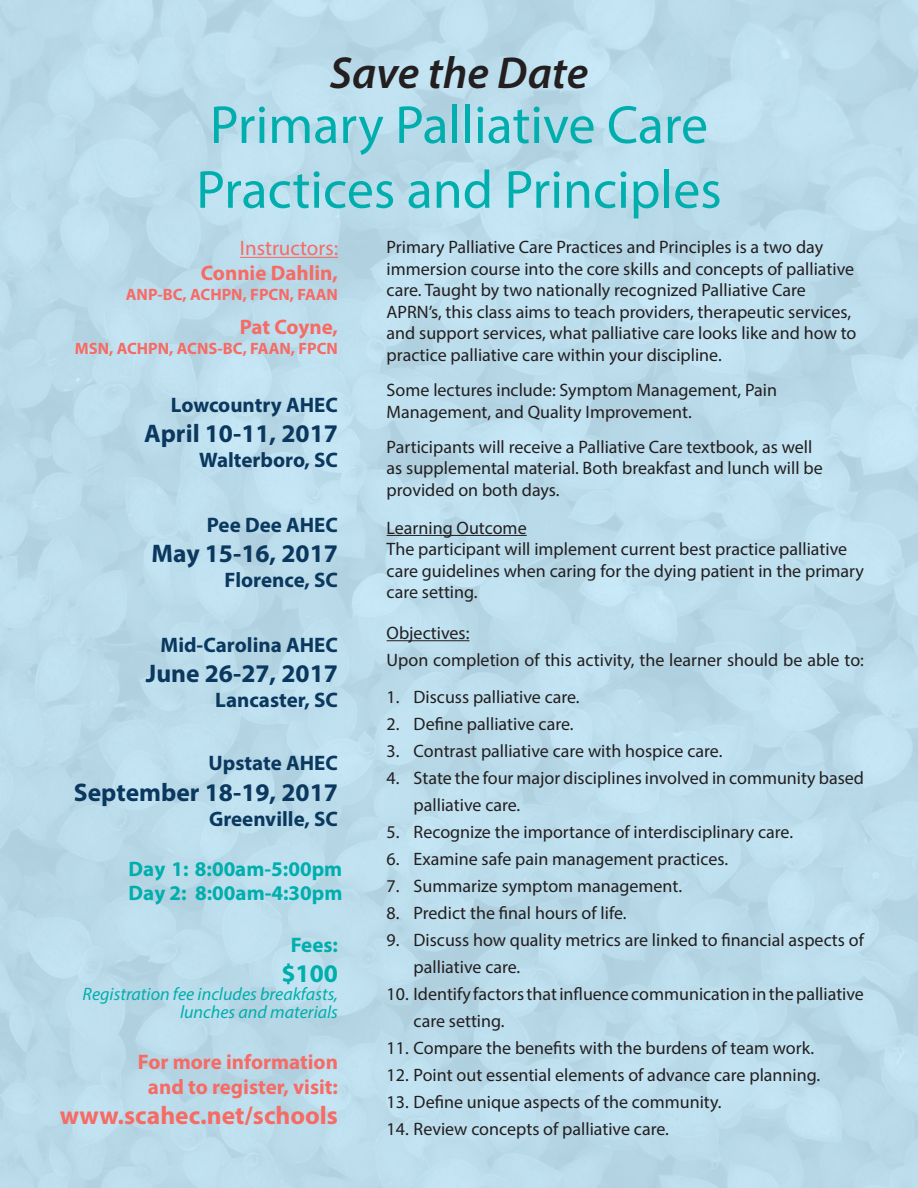
<style>
.page{position:relative;width:918px;height:1188px;background:#bcddec}
.page>*{position:absolute;margin:0;border:0;box-sizing:border-box;transform-origin:0 0}
.t1{font:54px/64.8px "Myriad Pro";color:#00afad}
.t2{font:italic 600 45px "Myriad Pro";color:#231f20}
.t3{font:700 25.5px "Myriad Pro";color:#0a385e}
.t4{font:700 25.5px "Myriad Pro";color:#f76b65}
.t5{font:700 25.5px "Myriad Pro";color:#00afad}
.t6{font:700 21px "Myriad Pro";color:#0a385e}
.t7{font:700 21px/25.2px "Myriad Pro";color:#f76b65;text-align:center}
.t8{font:700 21px/24.2px "Myriad Pro";color:#00afad}
.t9{font:21px "Myriad Pro";color:#f76b65}
.t10{font:18px/21.6px "Myriad Pro";color:#231f20}
.t11{font:italic 18px/18px "Myriad Pro";color:#00afad;text-align:right}
.t12{font:700 16.5px "Myriad Pro";color:#f76b65}
</style>
<div class="page">
<hr style="left:387px;top:535px;width:140px;height:1px;background:#231f20">
<hr style="left:387px;top:640px;width:82px;height:1px;background:#231f20">
<hr style="left:240px;top:257px;width:98px;height:1px;background:#f76b65">
<h2 class="t2" style="left:330px;top:44px;width:260px">Save the Date</h2>
<h1 class="t1" style="left:196px;top:92px;width:527px">Primary Palliative Care<br>Practices and Principles</h1>
<p class="t10" style="left:387px;top:236px;width:471px">Primary Palliative Care Practices and Principles is a two day immersion course into the core skills and concepts of palliative care. Taught by two nationally recognized Palliative Care APRN’s, this class aims to teach providers, therapeutic services, and support services, what palliative care looks like and how to practice palliative care within your discipline.</p>
<p class="t10" style="left:387px;top:379px;width:392px">Some lectures include: Symptom Management, Pain<br>Management, and Quality Improvement.</p>
<p class="t10" style="left:387px;top:436px;width:438px">Participants will receive a Palliative Care textbook, as well as supplemental material. Both breakfast and lunch will be provided on both days.</p>
<p class="t10" style="left:387px;top:517px;width:479px">Learning Outcome<br>The participant will implement current best practice palliative care guidelines when caring for the dying patient in the primary care setting.</p>
<p class="t10" style="left:387px;top:619px;width:479px;line-height:27px">Objectives:<br>Upon completion of this activity, the learner should be able to:</p>
<p class="t10" style="left:387px;top:686px;width:195px">1. Discuss palliative care.</p>
<p class="t10" style="left:387px;top:713px;width:189px">2. Define palliative care.</p>
<p class="t10" style="left:387px;top:740px;width:337px">3. Contrast palliative care with hospice care.</p>
<p class="t10" style="left:414px;top:765px;width:452px;line-height:27px;text-indent:-27px">4. State the four major disciplines involved in community based palliative care.</p>
<p class="t10" style="left:387px;top:821px;width:408px">5. Recognize the importance of interdisciplinary care.</p>
<p class="t10" style="left:387px;top:848px;width:343px">6. Examine safe pain management practices.</p>
<p class="t10" style="left:387px;top:875px;width:297px">7. Summarize symptom management.</p>
<p class="t10" style="left:387px;top:902px;width:241px">8. Predict the final hours of life.</p>
<p class="t10" style="left:414px;top:927px;width:452px;line-height:27px;text-indent:-27px">9. Discuss how quality metrics are linked to financial aspects of palliative care.</p>
<p class="t10" style="left:414px;top:981px;width:452px;line-height:27px;text-indent:-27px">10. Identify factors that influence communication in the palliative care setting.</p>
<p class="t10" style="left:387px;top:1037px;width:429px">11. Compare the benefits with the burdens of team work.</p>
<p class="t10" style="left:387px;top:1064px;width:435px">12. Point out essential elements of advance care planning.</p>
<p class="t10" style="left:387px;top:1091px;width:336px">13. Define unique aspects of the community.</p>
<p class="t10" style="left:387px;top:1118px;width:284px">14. Review concepts of palliative care.</p>
<p class="t9" style="left:240px;top:235px;width:100px">Instructors:</p>
<p class="t7" style="left:201px;top:260px;width:139px">Connie Dahlin,</p>
<p class="t12" style="left:126px;top:284px;width:214px">ANP-BC, ACHPN, FPCN, FAAN</p>
<p class="t7" style="left:240px;top:314px;width:100px">Pat Coyne,</p>
<p class="t12" style="left:75px;top:338px;width:265px">MSN, ACHPN, ACNS-BC, FAAN, FPCN</p>
<p class="t6" style="left:171px;top:391px;width:169px">Lowcountry AHEC</p>
<h3 class="t3" style="left:144px;top:417px;width:195px">April 10-11, 2017</h3>
<p class="t6" style="left:199px;top:447px;width:140px">Walterboro, SC</p>
<p class="t6" style="left:207px;top:511px;width:133px">Pee Dee AHEC</p>
<h3 class="t3" style="left:152px;top:537px;width:188px">May 15-16, 2017</h3>
<p class="t6" style="left:225px;top:567px;width:115px">Florence, SC</p>
<p class="t6" style="left:160px;top:631px;width:179px">Mid-Carolina AHEC</p>
<h3 class="t3" style="left:146px;top:657px;width:194px">June 26-27, 2017</h3>
<p class="t6" style="left:215px;top:687px;width:124px">Lancaster, SC</p>
<p class="t6" style="left:209px;top:749px;width:131px">Upstate AHEC</p>
<h3 class="t3" style="left:74px;top:775px;width:266px">September 18-19, 2017</h3>
<p class="t6" style="left:209px;top:805px;width:131px">Greenville, SC</p>
<p class="t8" style="left:129px;top:856px;width:215px">Day 1: 8:00am-5:00pm<br>Day 2: 8:00am-4:30pm</p>
<p class="t8" style="left:291px;top:932px;width:49px">Fees:</p>
<h3 class="t5" style="left:281px;top:957px;width:58px">$100</h3>
<p class="t11" style="left:83px;top:985px;width:257px">Registration fee includes breakfasts, lunches and materials</p>
<p class="t7" style="left:138px;top:1048px;width:202px">For more information and to register, visit:</p>
<h3 class="t4" style="left:60px;top:1099px;width:280px">www.scahec.net/schools</h3>
</div>
